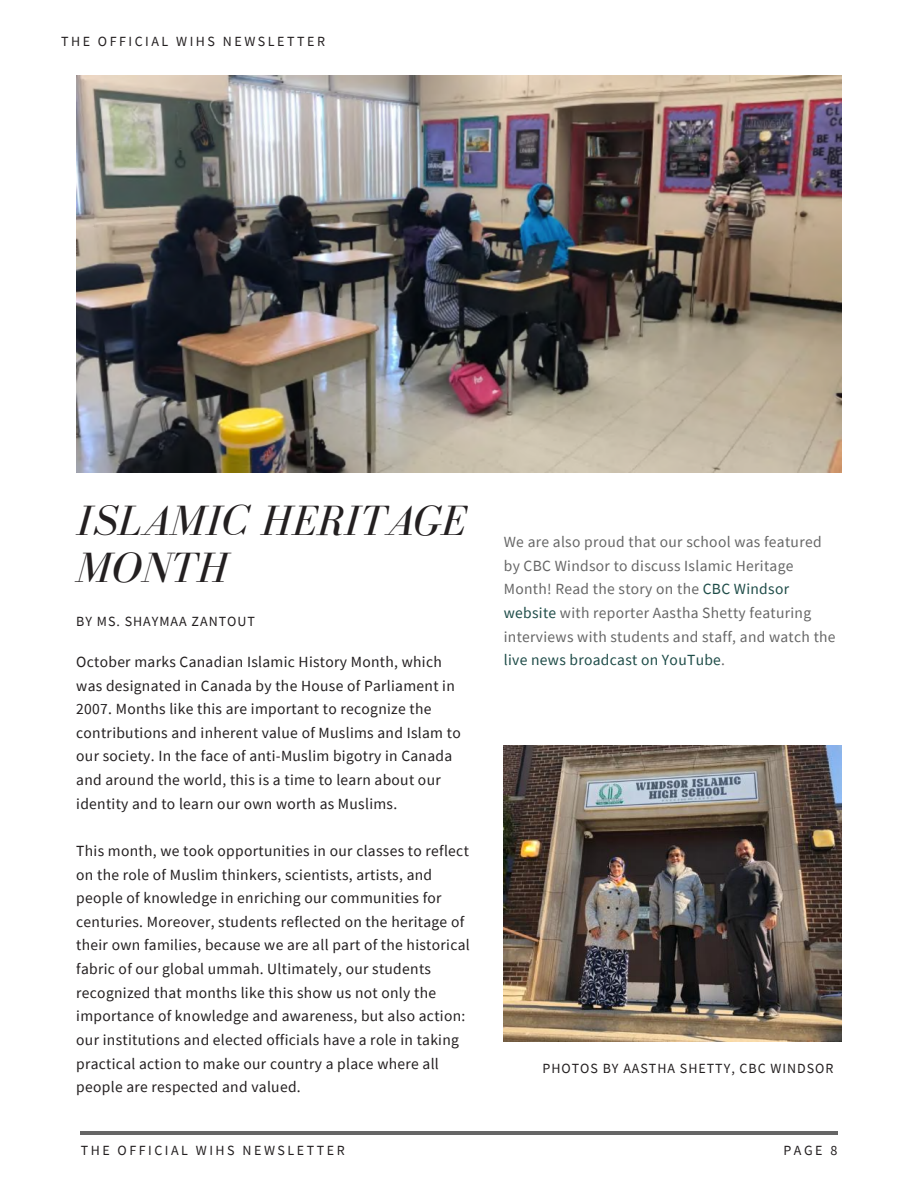
<style>
.page{position:relative;width:918px;height:1188px;background:#fff}
.page>*{position:absolute;margin:0;border:0;box-sizing:border-box;transform-origin:0 0}
.t1{font:italic 43.65px/47.7px "Bodoni FLF";color:#231f20}
.t2{font:15.45px/23.7px "Source Sans Pro";letter-spacing:.02em;color:#231f20}
.t3{font:15.45px/23.7px "Source Sans Pro";letter-spacing:.02em;color:#666}
.t4{font:13.95px "Source Sans Pro";letter-spacing:.18em;color:#231f20}
.t5{font:13.95px "Source Sans Pro";letter-spacing:.07em;color:#231f20}
.s1{color:#1e4c48}
</style>
<div class="page">
<img style="left:76px;top:75px;width:765px;height:397px">
<hr style="left:80px;top:1131px;width:757px;height:4px;background:#666">
<img style="left:504px;top:746px;width:337px;height:296px">
<p class="t4" style="left:61px;top:33px;width:266px">THE OFFICIAL WIHS NEWSLETTER</p>
<h1 class="t1" style="left:76px;top:496px;width:391px">ISLAMIC HERITAGE<br>MONTH</h1>
<p class="t5" style="left:76px;top:612px;width:180px">BY MS. SHAYMAA ZANTOUT</p>
<p class="t2" style="left:76px;top:650px;width:386px">October marks Canadian Islamic History Month, which was designated in Canada by the House of Parliament in 2007. Months like this are important to recognize the contributions and inherent value of Muslims and Islam to our society. In the face of anti-Muslim bigotry in Canada and around the world, this is a time to learn about our identity and to learn our own worth as Muslims.</p>
<p class="t2" style="left:76px;top:839px;width:395px">This month, we took opportunities in our classes to reflect on the role of Muslim thinkers, scientists, artists, and people of knowledge in enriching our communities for centuries. Moreover, students reflected on the heritage of their own families, because we are all part of the historical fabric of our global ummah. Ultimately, our students recognized that months like this show us not only the importance of knowledge and awareness, but also action: our institutions and elected officials have a role in taking practical action to make our country a place where all people are respected and valued.</p>
<p class="t3" style="left:504px;top:530px;width:333px">We are also proud that our school was featured by CBC Windsor to discuss Islamic Heritage Month! Read the story on the <span class="s1">CBC Windsor website</span> with reporter Aastha Shetty featuring interviews with students and staff, and watch the <span class="s1">live news broadcast on YouTube</span>.</p>
<p class="t5" style="left:542px;top:1059px;width:293px">PHOTOS BY AASTHA SHETTY, CBC WINDSOR</p>
<p class="t4" style="left:81px;top:1141px;width:266px">THE OFFICIAL WIHS NEWSLETTER</p>
<p class="t4" style="left:784px;top:1141px;width:55px">PAGE 8</p>
</div>
